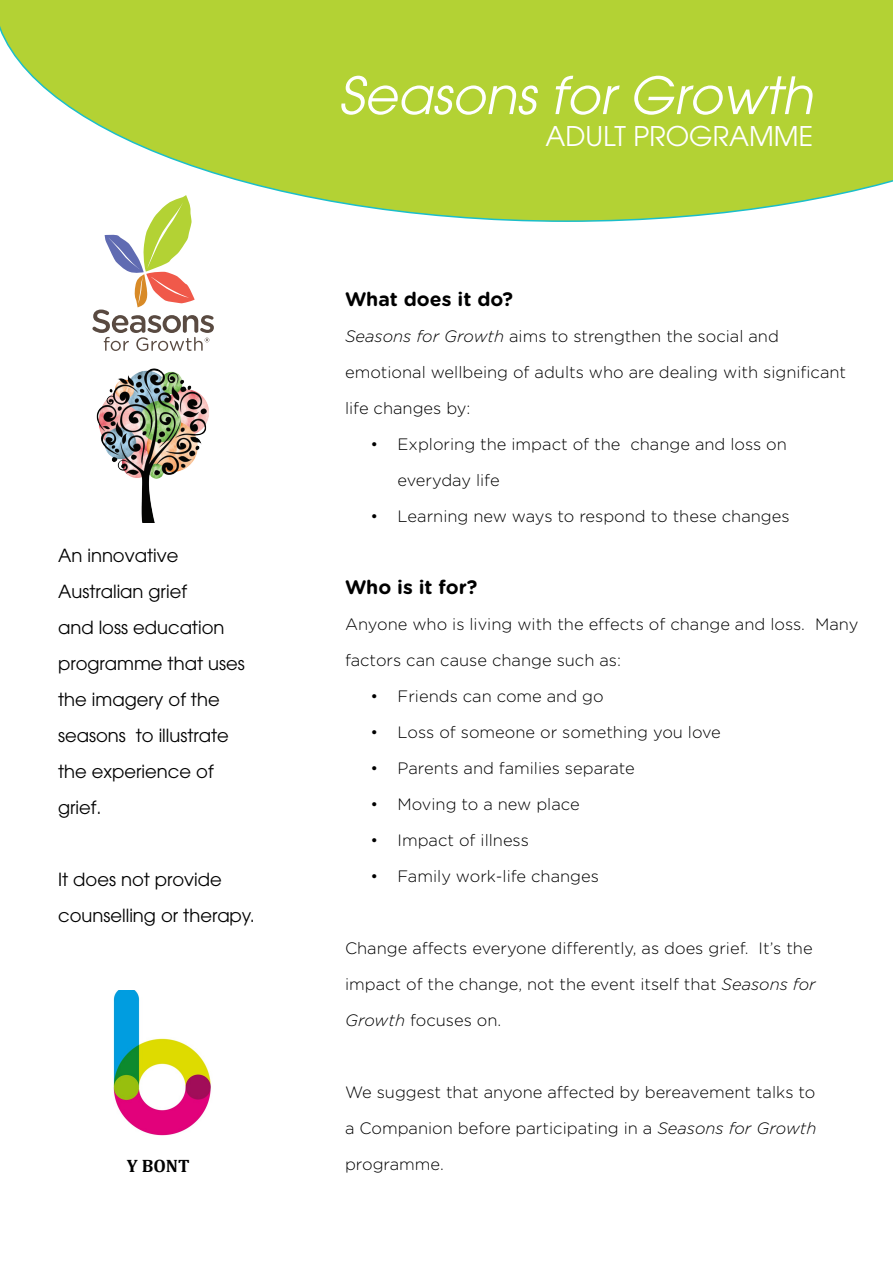
<style>
.page{position:relative;width:893px;height:1263px;background:#fff}
.page>*{position:absolute;margin:0;border:0;box-sizing:border-box;transform-origin:0 0}
.t1{font:italic 51px "Avant Garde";color:#fff}
.t2{font:27px "ITC Avant Garde Std";color:#fff}
.t3{font:700 19.5px "Gotham Rounded";color:#000}
.t4{font:18px/36px "ITC Avant Garde Std";color:#000}
.t5{font:700 18px "Cambria";color:#000}
.t6{font:300 16.5px/36px "Gotham Rounded";color:#000}
.s1{font-style:italic}
</style>
<div class="page">
<svg style="left:0;top:0;width:893px;height:222px;background:#bcd851"></svg>
<img style="left:96px;top:368px;width:113px;height:155px">
<svg style="left:92px;top:195px;width:122px;height:156px"></svg>
<img style="left:113px;top:990px;width:98px;height:146px">
<p class="t1" style="left:338px;top:65px;width:476px">Seasons for Growth</p>
<p class="t2" style="left:545px;top:120px;width:269px">ADULT PROGRAMME</p>
<p class="t4" style="left:58px;top:537px;width:188px">An innovative<br>Australian grief<br>and loss education programme that uses the imagery of the seasons to illustrate the experience of grief.</p>
<p class="t4" style="left:58px;top:861px;width:198px">It does not provide counselling or therapy.</p>
<p class="t3" style="left:345px;top:285px;width:170px">What does it do?</p>
<p class="t6" style="left:345px;top:317px;width:503px"><span class="s1">Seasons for Growth</span> aims to strengthen the social and emotional wellbeing of adults who are dealing with significant life changes by:</p>
<p class="t6" style="left:398px;top:425px;width:391px;text-indent:-27px">• Exploring the impact of the change and loss on everyday life</p>
<p class="t6" style="left:370px;top:497px;width:421px">• Learning new ways to respond to these changes</p>
<p class="t3" style="left:345px;top:573px;width:134px">Who is it for?</p>
<p class="t6" style="left:345px;top:605px;width:515px">Anyone who is living with the effects of change and loss. Many factors can cause change such as:</p>
<p class="t6" style="left:370px;top:677px;width:235px">• Friends can come and go</p>
<p class="t6" style="left:370px;top:713px;width:352px">• Loss of someone or something you love</p>
<p class="t6" style="left:370px;top:749px;width:266px">• Parents and families separate</p>
<p class="t6" style="left:370px;top:785px;width:211px">• Moving to a new place</p>
<p class="t6" style="left:370px;top:821px;width:160px">• Impact of illness</p>
<p class="t6" style="left:370px;top:857px;width:230px">• Family work-life changes</p>
<p class="t6" style="left:345px;top:929px;width:472px">Change affects everyone differently, as does grief. It’s the impact of the change, not the event itself that <span class="s1">Seasons for<br>Growth</span> focuses on.</p>
<p class="t6" style="left:345px;top:1073px;width:473px">We suggest that anyone affected by bereavement talks to a Companion before participating in a <span class="s1">Seasons for Growth</span></p>
<p class="t5" style="left:127px;top:1153px;width:64px">Y BONT</p>
<p class="t6" style="left:345px;top:1145px;width:100px">programme.</p>
</div>
